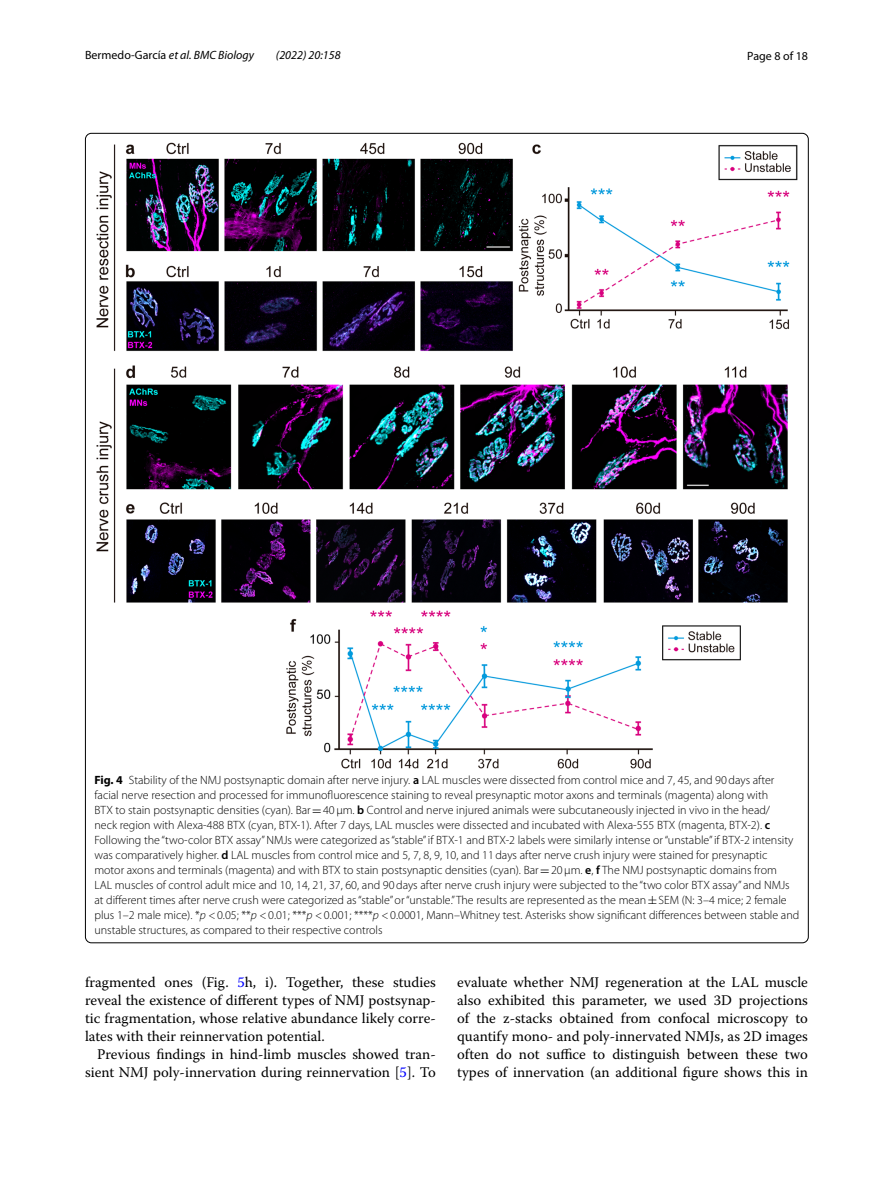
<style>
.page{position:relative;width:893px;height:1187px;background:#fff}
.page>*{position:absolute;margin:0;border:0;box-sizing:border-box;transform-origin:0 0}
.t1{font:14.7px/18px "Warnock Pro";color:#000;text-align:justify}
.t2{font:300 12px/15px "Myriad Pro";color:#000}
.t3{font:italic 12px "Myriad Pro";color:#000}
.t4{font:12px "Myriad Pro";color:#000}
.s1{font-style:normal}
.s2{font-weight:700}
.s3{font-weight:600}
.s4{font-family:"MTSY";font-weight:400}
.s5{font-style:italic}
.s6{color:#00f}
</style>
<div class="page">
<img style="left:97px;top:142px;width:700px;height:626px">
<p class="t3" style="left:85px;top:48px;width:171px"><span class="s1">Bermedo‑García</span> et al. BMC Biology</p>
<p class="t3" style="left:276px;top:48px;width:66px">(2022) 20:158</p>
<p class="t4" style="left:747px;top:48px;width:62px">Page 8 of 18</p>
<p class="t2" style="left:94px;top:772px;width:706px"><span class="s2">Fig. 4</span> Stability of the NMJ postsynaptic domain after nerve injury. <span class="s3">a</span> LAL muscles were dissected from control mice and 7, 45, and 90days after facial nerve resection and processed for immunofluorescence staining to reveal presynaptic motor axons and terminals (magenta) along with<br>BTX to stain postsynaptic densities (cyan). Bar<span class="s4">=</span>40μm. <span class="s3">b</span> Control and nerve injured animals were subcutaneously injected in vivo in the head/<br>neck region with Alexa-488 BTX (cyan, BTX-1). After 7 days, LAL muscles were dissected and incubated with Alexa-555 BTX (magenta, BTX-2). <span class="s3">c </span>Following the “two-color BTX assay” NMJs were categorized as “stable” if BTX-1 and BTX-2 labels were similarly intense or “unstable” if BTX-2 intensity was comparatively higher. <span class="s3">d</span> LAL muscles from control mice and 5, 7, 8, 9, 10, and 11days after nerve crush injury were stained for presynaptic motor axons and terminals (magenta) and with BTX to stain postsynaptic densities (cyan). Bar<span class="s4">=</span>20μm. <span class="s3">e</span>, <span class="s3">f</span> The NMJ postsynaptic domains from<br>LAL muscles of control adult mice and 10, 14, 21, 37, 60, and 90days after nerve crush injury were subjected to the “two color BTX assay” and NMJs at different times after nerve crush were categorized as “stable” or “unstable.” The results are represented as the mean<span class="s4">±</span>SEM (N: 3–4 mice; 2 female plus 1–2 male mice). *<span class="s5">p</span> &lt;0.05; **<span class="s5">p</span> &lt;0.01; ***<span class="s5">p</span> &lt;0.001; ****<span class="s5">p</span> &lt;0.0001, Mann–Whitney test. Asterisks show significant differences between stable and unstable structures, as compared to their respective controls</p>
<p class="t1" style="left:85px;top:972px;width:352px">fragmented ones (Fig. <span class="s6">5</span>h, i). Together, these studies reveal the existence of different types of NMJ postsynap&shy;tic fragmentation, whose relative abundance likely corre&shy;lates with their reinnervation potential.</p>
<p class="t1" style="left:85px;top:1044px;width:352px;text-align:right">Previous findings in hind-limb muscles showed tran&shy;sient NMJ poly-innervation during reinnervation [<span class="s6">5</span>]. To</p>
<p class="t1" style="left:457px;top:972px;width:352px">evaluate whether NMJ regeneration at the LAL muscle also exhibited this parameter, we used 3D projections of the z-stacks obtained from confocal microscopy to quantify mono- and poly-innervated NMJs, as 2D images often do not suffice to distinguish between these two types of innervation (an additional figure shows this in</p>
</div>
